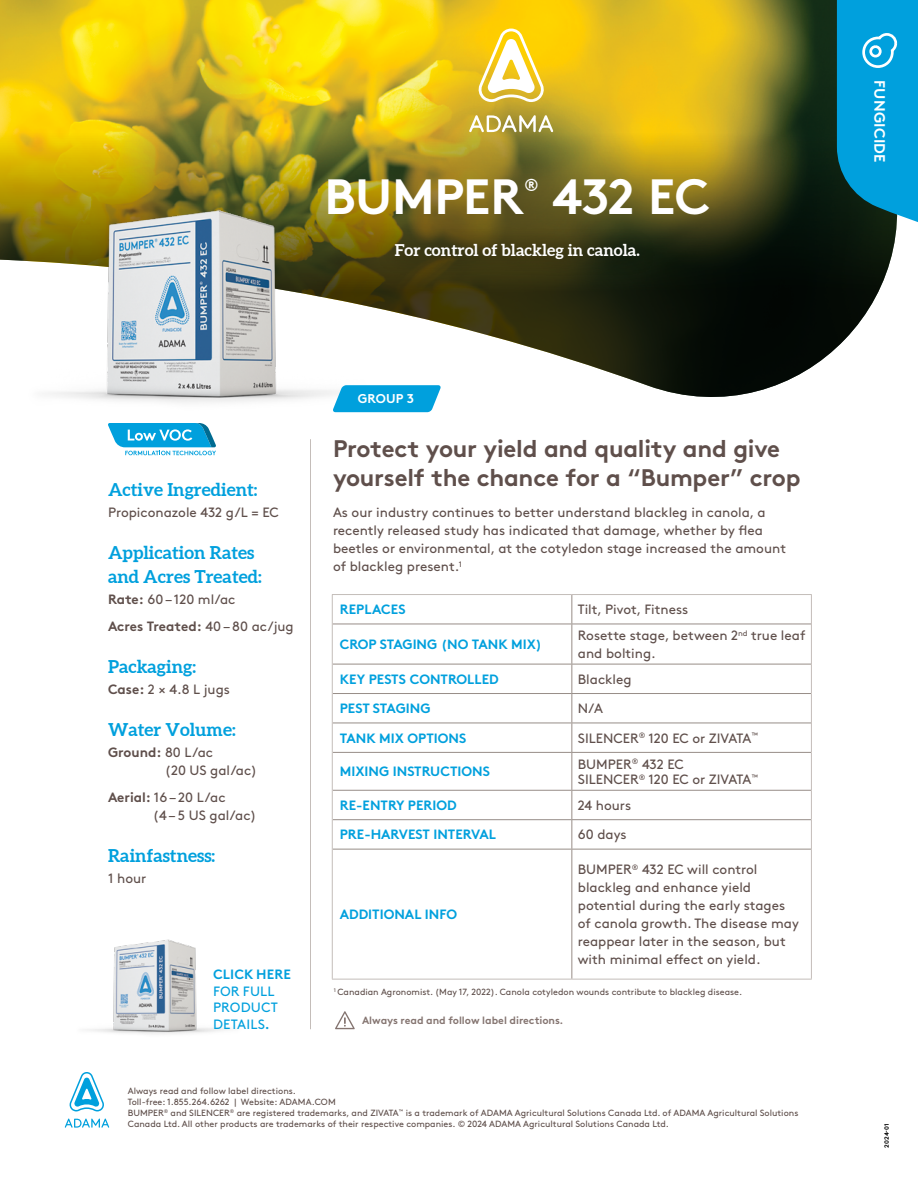
<style>
.page{position:relative;width:918px;height:1188px;background:#fff}
.page>*{position:absolute;margin:0;border:0;box-sizing:border-box;transform-origin:0 0}
.t1{font:700 49.5px "Brown Pro";letter-spacing:-.01em;color:#fff}
.t2{font:700 24px/28.5px "Brown Pro";letter-spacing:-.01em;color:#5f4f4b}
.t3{font:700 18px/24px "Aleo";color:#00a0dd}
.t4{font:700 17.55px "Brown Pro";color:#fff}
.t5{font:700 16.5px "Aleo";color:#fff}
.t6{font:700 15px "Brown Pro";letter-spacing:.01em;color:#fff}
.t7{font:13.5px/18px "Brown Pro";color:#5f4f4b}
.t8{font:700 13.5px "Brown Pro";color:#00a0dd}
.t9{font:13.5px/16.5px "Brown LL";letter-spacing:.01em;color:#00a0dd}
.t10{font:700 13.5px "Brown LL";letter-spacing:.01em;color:#00a0dd}
.t11{font:700 12.75px "Brown Pro";letter-spacing:.01em;color:#fff}
.t12{font:700 10.5px "Brown LL";color:#847470}
.t13{font:9px/11.2px "Brown Pro";color:#5f4f4b}
.t14{font:700 6.15px "Brown LL";color:#000}
.s1{font-weight:700}
</style>
<div class="page">
<svg style="left:571px;top:595px;width:1px;height:29px"></svg>
<hr style="left:333px;top:624px;width:239px;height:1px;background:#978d87">
<hr style="left:572px;top:624px;width:239px;height:1px;background:#978d87">
<hr style="left:571px;top:624px;width:1px;height:40px;background:#978d87">
<hr style="left:333px;top:664px;width:239px;height:1px;background:#978d87">
<hr style="left:572px;top:664px;width:239px;height:1px;background:#978d87">
<hr style="left:333px;top:693px;width:239px;height:1px;background:#978d87">
<hr style="left:572px;top:693px;width:239px;height:1px;background:#978d87">
<hr style="left:333px;top:723px;width:239px;height:1px;background:#978d87">
<hr style="left:572px;top:723px;width:239px;height:1px;background:#978d87">
<svg style="left:571px;top:664px;width:1px;height:88px"></svg>
<hr style="left:333px;top:752px;width:239px;height:1px;background:#978d87">
<hr style="left:572px;top:752px;width:239px;height:1px;background:#978d87">
<hr style="left:571px;top:753px;width:1px;height:37px;background:#978d87">
<hr style="left:333px;top:790px;width:239px;height:1px;background:#978d87">
<hr style="left:572px;top:790px;width:239px;height:1px;background:#978d87">
<hr style="left:333px;top:819px;width:239px;height:1px;background:#978d87">
<hr style="left:572px;top:819px;width:239px;height:1px;background:#978d87">
<svg style="left:571px;top:791px;width:1px;height:58px"></svg>
<hr style="left:333px;top:849px;width:239px;height:1px;background:#978d87">
<hr style="left:572px;top:849px;width:239px;height:1px;background:#978d87">
<hr style="left:571px;top:850px;width:1px;height:129px;background:#978d87">
<hr style="left:332px;top:594px;width:240px;height:1px;background:#c4bdb9">
<svg style="left:332px;top:595px;width:1px;height:29px"></svg>
<hr style="left:572px;top:594px;width:240px;height:1px;background:#c4bdb9">
<svg style="left:811px;top:595px;width:1px;height:29px"></svg>
<hr style="left:332px;top:624px;width:1px;height:40px;background:#c4bdb9">
<hr style="left:811px;top:624px;width:1px;height:40px;background:#c4bdb9">
<hr style="left:332px;top:664px;width:1px;height:30px;background:#c4bdb9">
<hr style="left:811px;top:664px;width:1px;height:30px;background:#c4bdb9">
<svg style="left:332px;top:694px;width:1px;height:58px"></svg>
<svg style="left:811px;top:694px;width:1px;height:58px"></svg>
<hr style="left:332px;top:752px;width:1px;height:38px;background:#c4bdb9">
<hr style="left:811px;top:752px;width:1px;height:38px;background:#c4bdb9">
<hr style="left:332px;top:790px;width:1px;height:30px;background:#c4bdb9">
<hr style="left:811px;top:790px;width:1px;height:30px;background:#c4bdb9">
<svg style="left:332px;top:820px;width:1px;height:29px"></svg>
<svg style="left:811px;top:820px;width:1px;height:29px"></svg>
<hr style="left:332px;top:849px;width:1px;height:130px;background:#c4bdb9">
<hr style="left:811px;top:849px;width:1px;height:130px;background:#c4bdb9">
<hr style="left:332px;top:979px;width:240px;height:1px;background:#c4bdb9">
<hr style="left:572px;top:979px;width:240px;height:1px;background:#c4bdb9">
<svg style="left:0;top:0;width:897px;height:397px;background:#988a2e"></svg>
<img style="left:16px;top:98px;width:368px;height:315px">
<svg style="left:837px;top:0;width:81px;height:227px;background:#0896c9"></svg>
<hr style="left:310px;top:439px;width:1px;height:590px;background:#c4bdb9">
<div style="left:376px;top:224px;width:280px;height:54px;background:#000;opacity:.75"></div>
<svg style="left:108px;top:423px;width:108px;height:32px"></svg>
<svg style="left:333px;top:385px;width:108px;height:27px;background:#17a8df"></svg>
<svg style="left:478px;top:29px;width:67px;height:73px"></svg>
<svg style="left:469px;top:115px;width:84px;height:17px"></svg>
<svg style="left:69px;top:1072px;width:35px;height:39px"></svg>
<svg style="left:65px;top:1119px;width:44px;height:9px"></svg>
<svg style="left:335px;top:1011px;width:20px;height:18px"></svg>
<img style="left:87px;top:939px;width:141px;height:95px">
<h1 class="t1" style="left:325px;top:156px;width:201px">BUMPER</h1>
<p class="t4" style="left:524px;top:170px;width:16px">®</p>
<h1 class="t1" style="left:552px;top:156px;width:159px">432 EC</h1>
<p class="t5" style="left:395px;top:240px;width:247px">For control of blackleg in canola.</p>
<h3 class="t3" style="left:108px;top:478px;width:151px">Active Ingredient:</h3>
<p class="t7" style="left:108px;top:502px;width:172px">Propiconazole 432 g/L = EC</p>
<h3 class="t3" style="left:108px;top:541px;width:155px">Application Rates and Acres Treated:</h3>
<p class="t7" style="left:108px;top:585px;width:187px;line-height:27px"><span class="s1">Rate:</span> 60 – 120 ml/ac<br><span class="s1">Acres Treated:</span> 40 – 80 ac/jug</p>
<h3 class="t3" style="left:108px;top:655px;width:90px">Packaging:</h3>
<p class="t7" style="left:108px;top:679px;width:124px"><span class="s1">Case:</span> 2 × 4.8 L jugs</p>
<h3 class="t3" style="left:108px;top:718px;width:129px">Water Volume:</h3>
<p class="t7" style="left:165px;top:742px;width:94px;text-indent:-57px"><span class="s1">Ground:</span> 80 L/ac<br>(20 US gal/ac)</p>
<p class="t7" style="left:153px;top:787px;width:105px;text-indent:-45px"><span class="s1">Aerial:</span> 16 – 20 L/ac<br>(4 – 5 US gal/ac)</p>
<h3 class="t3" style="left:108px;top:844px;width:109px">Rainfastness:</h3>
<p class="t7" style="left:108px;top:868px;width:40px">1 hour</p>
<p class="t10" style="left:213px;top:964px;width:79px">CLICK HERE</p>
<p class="t9" style="left:213px;top:982px;width:66px">FOR FULL<br>PRODUCT<br>DETAILS<span class="s1">.</span></p>
<p class="t11" style="left:358px;top:389px;width:58px">GROUP 3</p>
<h2 class="t2" style="left:333px;top:432px;width:469px">Protect your yield and quality and give yourself the chance for a “Bumper” crop</h2>
<p class="t7" style="left:333px;top:502px;width:455px">As our industry continues to better understand blackleg in canola, a recently released study has indicated that damage, whether by flea beetles or environmental, at the cotyledon stage increased the amount of blackleg present.<sup>1</sup></p>
<p class="t8" style="left:340px;top:599px;width:67px">REPLACES</p>
<p class="t7" style="left:578px;top:600px;width:112px">Tilt, Pivot, Fitness</p>
<p class="t8" style="left:340px;top:633px;width:204px">CROP STAGING (NO TANK MIX)</p>
<p class="t7" style="left:578px;top:625px;width:229px">Rosette stage, between 2<sup>nd</sup> true leaf and bolting.</p>
<p class="t8" style="left:340px;top:668px;width:160px">KEY PESTS CONTROLLED</p>
<p class="t7" style="left:578px;top:669px;width:55px">Blackleg</p>
<p class="t8" style="left:340px;top:698px;width:92px">PEST STAGING</p>
<p class="t7" style="left:578px;top:698px;width:27px">N/A</p>
<p class="t8" style="left:340px;top:727px;width:128px">TANK MIX OPTIONS</p>
<p class="t7" style="left:578px;top:728px;width:182px">SILENCER<sup>®</sup> 120 EC or ZIVATA<sup>™</sup></p>
<p class="t8" style="left:340px;top:761px;width:152px">MIXING INSTRUCTIONS</p>
<p class="t7" style="left:578px;top:755px;width:182px;line-height:15.8px">BUMPER<sup>®</sup> 432 EC<br>SILENCER<sup>®</sup> 120 EC or ZIVATA<sup>™</sup></p>
<p class="t8" style="left:340px;top:794px;width:118px">RE-ENTRY PERIOD</p>
<p class="t7" style="left:578px;top:795px;width:55px">24 hours</p>
<p class="t8" style="left:340px;top:824px;width:158px">PRE-HARVEST INTERVAL</p>
<p class="t7" style="left:578px;top:825px;width:50px">60 days</p>
<p class="t8" style="left:340px;top:904px;width:119px">ADDITIONAL INFO</p>
<p class="t7" style="left:578px;top:859px;width:223px">BUMPER<sup>®</sup> 432 EC will control blackleg and enhance yield potential during the early stages of canola growth. The disease may reappear later in the season, but with minimal effect on yield.</p>
<p class="t13" style="left:334px;top:985px;width:410px"><sup>1</sup> Canadian Agronomist. (May 17, 2022). Canola cotyledon wounds contribute to blackleg disease.</p>
<p class="t12" style="left:362px;top:1012px;width:203px">Always read and follow label directions.</p>
<p class="t13" style="left:128px;top:1084px;width:672px">Always read and follow label directions.<br>Toll-free: 1.855.264.6262 | Website: ADAMA.COM<br>BUMPER<sup>®</sup> and SILENCER<sup>®</sup> are registered trademarks, and ZIVATA<sup>™</sup> is a trademark of ADAMA Agricultural Solutions Canada Ltd. of ADAMA Agricultural Solutions Canada Ltd. All other products are trademarks of their respective companies. © 2024 ADAMA Agricultural Solutions Canada Ltd.</p>
<p class="t6" style="left:892px;top:80px;width:83px;rotate:90deg">FUNGICIDE</p>
<p class="t14" style="left:882px;top:1148px;width:26px;rotate:-90deg">2024-01</p>
</div>
